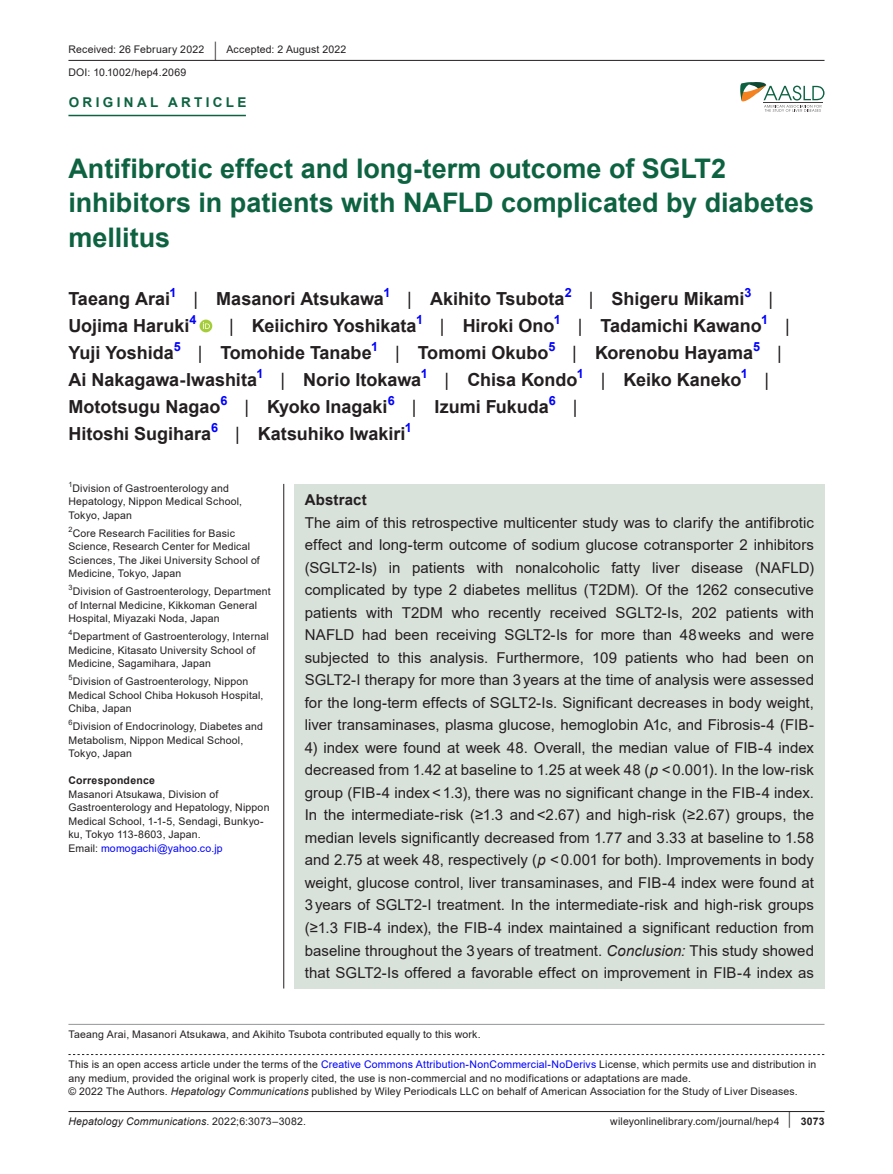
<style>
.page{position:relative;width:893px;height:1174px;background:#fff}
.page>*{position:absolute;margin:0;border:0;box-sizing:border-box;transform-origin:0 0}
.t1{font:700 27px/34.5px "Arial";color:#0d6341}
.t2{font:700 18px/27px "Arial";color:#231f20}
.t3{font:18px "Arial";color:#231f20}
.t4{font:15px/22.5px "Arial";color:#231f20;text-align:justify}
.t5{font:700 15px "Arial";letter-spacing:.01em;color:#231f20}
.t6{font:700 13.5px "Arial";letter-spacing:.25em;color:#0d6341}
.t7{font:700 12.6px "Arial";color:#00f}
.t8{font:10.5px/13.5px "Arial";letter-spacing:.015em;color:#231f20}
.t9{font:italic 10.5px "Arial";letter-spacing:.015em;color:#231f20}
.t10{font:700 10.5px "Arial";letter-spacing:.02em;color:#231f20}
.s1{font-size:19.5px}
.s2{font-weight:400}
.s3{color:#00f}
.s4{font-style:italic}
.s5{font-style:normal}
.s6{font-size:17.4px}
.s7{font-weight:700}
</style>
<div class="page">
<hr style="left:68px;top:1111px;width:756px;height:1px;background:#231f20">
<svg style="left:740px;top:82px;width:84px;height:30px"></svg>
<hr style="left:68px;top:60px;width:756px;height:1px;background:#231f20">
<hr style="left:68px;top:115px;width:178px;height:1px;background:#0d6341">
<div style="left:200px;top:319px;width:12px;height:13px;background:#a5cd39;border-radius:50%"></div>
<svg style="left:203px;top:322px;width:7px;height:7px"></svg>
<svg style="left:68px;top:1054px;width:756px;height:1px"></svg>
<hr style="left:68px;top:1024px;width:756px;height:1px;background:#939598">
<div style="left:294px;top:484px;width:530px;height:504px;background:#d9e1db"></div>
<hr style="left:283px;top:484px;width:1px;height:504px;background:#231f20">
<p class="t8" style="left:68px;top:38px;width:279px;line-height:22.5px">Received: 26 February 2022 <span class="s1">|</span> Accepted: 2 August 2022<br>DOI: 10.1002/hep4.2069</p>
<p class="t6" style="left:69px;top:93px;width:179px">ORIGINAL ARTICLE</p>
<h1 class="t1" style="left:68px;top:151px;width:747px">Antifibrotic effect and long-term outcome of SGLT2 inhibitors in patients with NAFLD complicated by diabetes mellitus</h1>
<p class="t2" style="left:68px;top:286px;width:103px">Taeang Arai</p>
<p class="t7" style="left:170px;top:284px;width:9px">1</p>
<p class="t2" style="left:193px;top:286px;width:192px"><span class="s2">|</span> Masanori Atsukawa</p>
<p class="t7" style="left:383px;top:284px;width:9px">1</p>
<p class="t2" style="left:407px;top:286px;width:159px"><span class="s2">|</span> Akihito Tsubota</p>
<p class="t7" style="left:565px;top:284px;width:9px">2</p>
<p class="t2" style="left:589px;top:286px;width:157px"><span class="s2">|</span> Shigeru Mikami</p>
<p class="t7" style="left:744px;top:284px;width:9px">3</p>
<p class="t3" style="left:768px;top:287px;width:6px">|</p>
<p class="t2" style="left:68px;top:313px;width:122px">Uojima Haruki</p>
<p class="t7" style="left:190px;top:311px;width:9px">4</p>
<p class="t2" style="left:229px;top:313px;width:189px"><span class="s2">|</span> Keiichiro Yoshikata</p>
<p class="t7" style="left:416px;top:311px;width:9px">1</p>
<p class="t2" style="left:440px;top:313px;width:116px"><span class="s2">|</span> Hiroki Ono</p>
<p class="t7" style="left:554px;top:311px;width:9px">1</p>
<p class="t2" style="left:578px;top:313px;width:186px"><span class="s2">|</span> Tadamichi Kawano</p>
<p class="t7" style="left:761px;top:311px;width:9px">1</p>
<p class="t3" style="left:785px;top:314px;width:6px">|</p>
<p class="t2" style="left:68px;top:340px;width:107px">Yuji Yoshida</p>
<p class="t7" style="left:174px;top:338px;width:9px">5</p>
<p class="t2" style="left:198px;top:340px;width:176px"><span class="s2">|</span> Tomohide Tanabe</p>
<p class="t7" style="left:371px;top:338px;width:9px">1</p>
<p class="t2" style="left:395px;top:340px;width:155px"><span class="s2">|</span> Tomomi Okubo</p>
<p class="t7" style="left:548px;top:338px;width:9px">5</p>
<p class="t2" style="left:572px;top:340px;width:182px"><span class="s2">|</span> Korenobu Hayama</p>
<p class="t7" style="left:753px;top:338px;width:9px">5</p>
<p class="t3" style="left:777px;top:341px;width:6px">|</p>
<p class="t2" style="left:68px;top:367px;width:190px">Ai Nakagawa-Iwashita</p>
<p class="t7" style="left:257px;top:365px;width:9px">1</p>
<p class="t2" style="left:281px;top:367px;width:142px"><span class="s2">|</span> Norio Itokawa</p>
<p class="t7" style="left:421px;top:365px;width:9px">1</p>
<p class="t2" style="left:445px;top:367px;width:134px"><span class="s2">|</span> Chisa Kondo</p>
<p class="t7" style="left:577px;top:365px;width:9px">1</p>
<p class="t2" style="left:601px;top:367px;width:142px"><span class="s2">|</span> Keiko Kaneko</p>
<p class="t7" style="left:741px;top:365px;width:9px">1</p>
<p class="t3" style="left:765px;top:368px;width:6px">|</p>
<p class="t2" style="left:68px;top:394px;width:511px">Mototsugu Nagao<sup>6</sup> <span class="s2">|</span> Kyoko Inagaki<sup>6</sup> <span class="s2">|</span> Izumi Fukuda<sup>6</sup> <span class="s2">|<br></span>Hitoshi Sugihara<sup>6</sup> <span class="s2">|</span> Katsuhiko Iwakiri<sup>1</sup></p>
<p class="t8" style="left:68px;top:481px;width:175px"><sup>1</sup>Division of Gastroenterology and<br>Hepatology, Nippon Medical School,<br>Tokyo, Japan</p>
<p class="t8" style="left:68px;top:526px;width:193px"><sup>2</sup>Core Research Facilities for Basic Science, Research Center for Medical Sciences, The Jikei University School of Medicine, Tokyo, Japan</p>
<p class="t8" style="left:68px;top:584px;width:204px"><sup>3</sup>Division of Gastroenterology, Department of Internal Medicine, Kikkoman General<br>Hospital, Miyazaki Noda, Japan</p>
<p class="t8" style="left:68px;top:629px;width:202px"><sup>4</sup>Department of Gastroenterology, Internal<br>Medicine, Kitasato University School of<br>Medicine, Sagamihara, Japan</p>
<p class="t8" style="left:68px;top:674px;width:197px"><sup>5</sup>Division of Gastroenterology, Nippon<br>Medical School Chiba Hokusoh Hospital,<br>Chiba, Japan</p>
<p class="t8" style="left:68px;top:719px;width:196px"><sup>6</sup>Division of Endocrinology, Diabetes and<br>Metabolism, Nippon Medical School,<br>Tokyo, Japan</p>
<p class="t10" style="left:68px;top:773px;width:88px">Correspondence</p>
<p class="t8" style="left:68px;top:787px;width:203px">Masanori Atsukawa, Division of Gastroenterology and Hepatology, Nippon Medical School, 1-1-5, Sendagi, Bunkyo&shy;ku, Tokyo 113-8603, Japan.<br>Email: <span class="s3">momogachi@yahoo.co.jp</span></p>
<p class="t5" style="left:305px;top:489px;width:64px">Abstract</p>
<p class="t4" style="left:305px;top:511px;width:511px">The aim of this retrospective multicenter study was to clarify the antifibrotic effect and long-term outcome of sodium glucose cotransporter 2 inhibitors (SGLT2-Is) in patients with nonalcoholic fatty liver disease (NAFLD) complicated by type 2 diabetes mellitus (T2DM). Of the 1262 consecutive patients with T2DM who recently received SGLT2-Is, 202 patients with NAFLD had been receiving SGLT2-Is for more than 48weeks and were subjected to this analysis. Furthermore, 109 patients who had been on SGLT2-I therapy for more than 3years at the time of analysis were assessed for the long-term effects of SGLT2-Is. Significant decreases in body weight, liver transaminases, plasma glucose, hemoglobin A1c, and Fibrosis-4 (FIB-</p>
<p class="t4" style="left:305px;top:736px;width:511px">4) index were found at week 48. Overall, the median value of FIB-4 index decreased from 1.42 at baseline to 1.25 at week 48 (<span class="s4">p</span> &lt;0.001). In the low-risk group (FIB-4 index&lt;1.3), there was no significant change in the FIB-4 index.<br>In the intermediate-risk (≥1.3 and&lt;2.67) and high-risk (≥2.67) groups, the median levels significantly decreased from 1.77 and 3.33 at baseline to 1.58 and 2.75 at week 48, respectively (<span class="s4">p</span> &lt;0.001 for both). Improvements in body weight, glucose control, liver transaminases, and FIB-4 index were found at 3years of SGLT2-I treatment. In the intermediate-risk and high-risk groups (≥1.3 FIB-4 index), the FIB-4 index maintained a significant reduction from baseline throughout the 3years of treatment. <span class="s4">Conclusion:</span> This study showed that SGLT2-Is offered a favorable effect on improvement in FIB-4 index as</p>
<p class="t8" style="left:68px;top:1027px;width:414px">Taeang Arai, Masanori Atsukawa, and Akihito Tsubota contributed equally to this work.</p>
<p class="t8" style="left:68px;top:1057px;width:749px">This is an open access article under the terms of the <span class="s3">Creative Commons Attribution-NonCommercial-NoDerivs</span> License, which permits use and distribution in any medium, provided the original work is properly cited, the use is non-commercial and no modifications or adaptations are made.<br>© 2022 The Authors. <span class="s4">Hepatology Communications</span> published by Wiley Periodicals LLC on behalf of American Association for the Study of Liver Diseases.</p>
<p class="t9" style="left:68px;top:1115px;width:239px">Hepatology Communications<span class="s5">. 2022;6:3073–3082.</span></p>
<p class="t8" style="left:610px;top:1114px;width:216px">wileyonlinelibrary.com/journal/hep4 <span class="s6">|</span> <span class="s7">3073</span></p>
</div>
